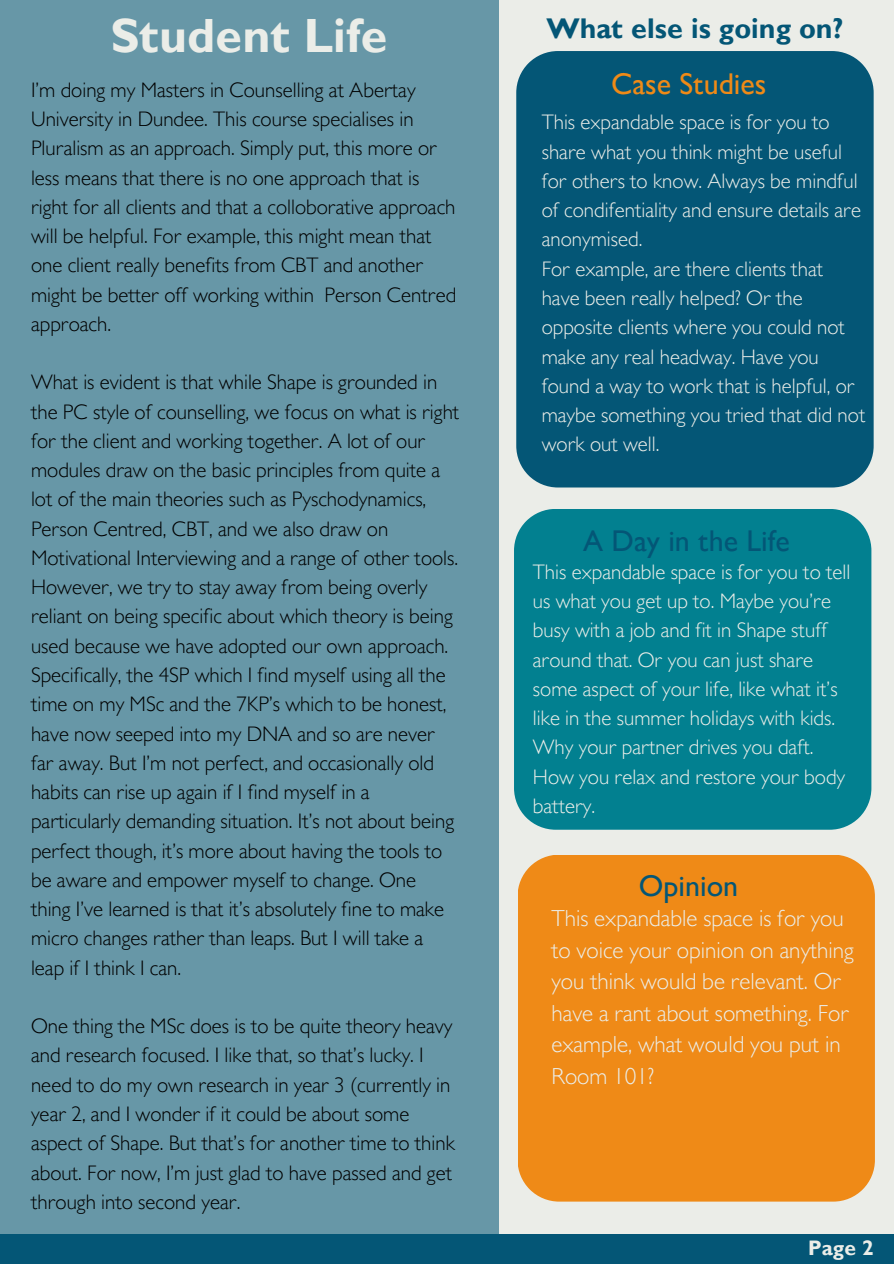
<style>
.page{position:relative;width:894px;height:1264px;background:#fff}
.page>*{position:absolute;margin:0;border:0;box-sizing:border-box;transform-origin:0 0}
.t1{font:700 48px "Gill Sans MT Std";color:#ebede8}
.t2{font:500 30px "Gill Sans MT Std";color:#045676}
.t3{font:500 30px "Gill Sans MT Std";color:#ef8a17}
.t4{font:700 28.5px "Gill Sans MT Std";color:#045676}
.t5{font:300 23.1px/31.5px "Gill Sans MT Std";color:#ebede8}
.t6{font:300 21px/29.2px "Gill Sans MT Std";color:#000}
.t7{font:300 21px/29.2px "Gill Sans MT Std";color:#ebede8}
.t8{font:700 21px "Gill Sans MT Std";color:#ebede8}
</style>
<div class="page">
<div style="left:0;top:0;width:893px;height:1263px;background:#ebede8"></div>
<div style="left:0;top:1234px;width:893px;height:29px;background:#045676"></div>
<div style="left:0;top:0;width:498px;height:1233px;background:#6797a7"></div>
<div style="left:516px;top:51px;width:357px;height:436px;background:#045676"></div>
<div style="left:514px;top:509px;width:357px;height:320px;background:#028090"></div>
<div style="left:518px;top:855px;width:356px;height:346px;background:#ef8a17"></div>
<p class="t1" style="left:111px;top:19px;width:278px">Student Life</p>
<h1 class="t6" style="left:31px;top:78px;width:427px">I’m doing my Masters in Counselling at Abertay University in Dundee. This course specialises in Pluralism as an approach. Simply put, this more or less means that there is no one approach that is right for all clients and that a colloborative approach will be helpful. For example, this might mean that one client really benefits from CBT and another might be better off working within Person Centred approach.</h1>
<h2 class="t6" style="left:31px;top:371px;width:429px">What is evident is that while Shape is grounded in the PC style of counselling, we focus on what is right for the client and working together. A lot of our modules draw on the basic principles from quite a lot of the main theories such as Pyschodynamics, Person Centred, CBT, and we also draw on Motivational Interviewing and a range of other tools.<br>However, we try to stay away from being overly reliant on being specific about which theory is being used because we have adopted our own approach.<br>Specifically, the 4SP which I find myself using all the time on my MSc and the 7KP’s which to be honest, have now seeped into my DNA and so are never far away. But I’m not perfect, and occasionally old habits can rise up again if I find myself in a particularly demanding situation. It’s not about being perfect though, it’s more about having the tools to be aware and empower myself to change. One thing I’ve learned is that it’s absolutely fine to make micro changes rather than leaps. But I will take a leap if I think I can.</h2>
<h2 class="t6" style="left:31px;top:1014px;width:425px">One thing the MSc does is to be quite theory heavy and research focused. I like that, so that’s lucky. I need to do my own research in year 3 (currently in year 2, and I wonder if it could be about some aspect of Shape. But that’s for another time to think about. For now, I’m just glad to have passed and get through into second year.</h2>
<p class="t4" style="left:546px;top:19px;width:298px">What else is going on?</p>
<p class="t3" style="left:611px;top:73px;width:157px">Case Studies</p>
<p class="t7" style="left:541px;top:111px;width:321px">This expandable space is for you to share what you think might be useful for others to know. Always be mindful of condifentiality and ensure details are anonymised.</p>
<h2 class="t7" style="left:541px;top:257px;width:325px">For example, are there clients that have been really helped? Or the opposite clients where you could not make any real headway. Have you found a way to work that is helpful, or maybe something you tried that did not work out well.</h2>
<p class="t2" style="left:583px;top:530px;width:208px">A Day in the Life</p>
<h2 class="t7" style="left:532px;top:560px;width:319px">This expandable space is for you to tell us what you get up to. Maybe you’re busy with a job and fit in Shape stuff around that. Or you can just share some aspect of your life, like what it’s like in the summer holidays with kids.<br>Why your partner drives you daft.<br>How you relax and restore your body battery.</h2>
<p class="t2" style="left:638px;top:875px;width:101px">Opinion</p>
<h3 class="t5" style="left:551px;top:906px;width:304px">This expandable space is for you to voice your opinion on anything you think would be relevant. Or have a rant about something. For example, what would you put in<br>Room 101?</h3>
<p class="t8" style="left:807px;top:1240px;width:67px">Page 2</p>
</div>
